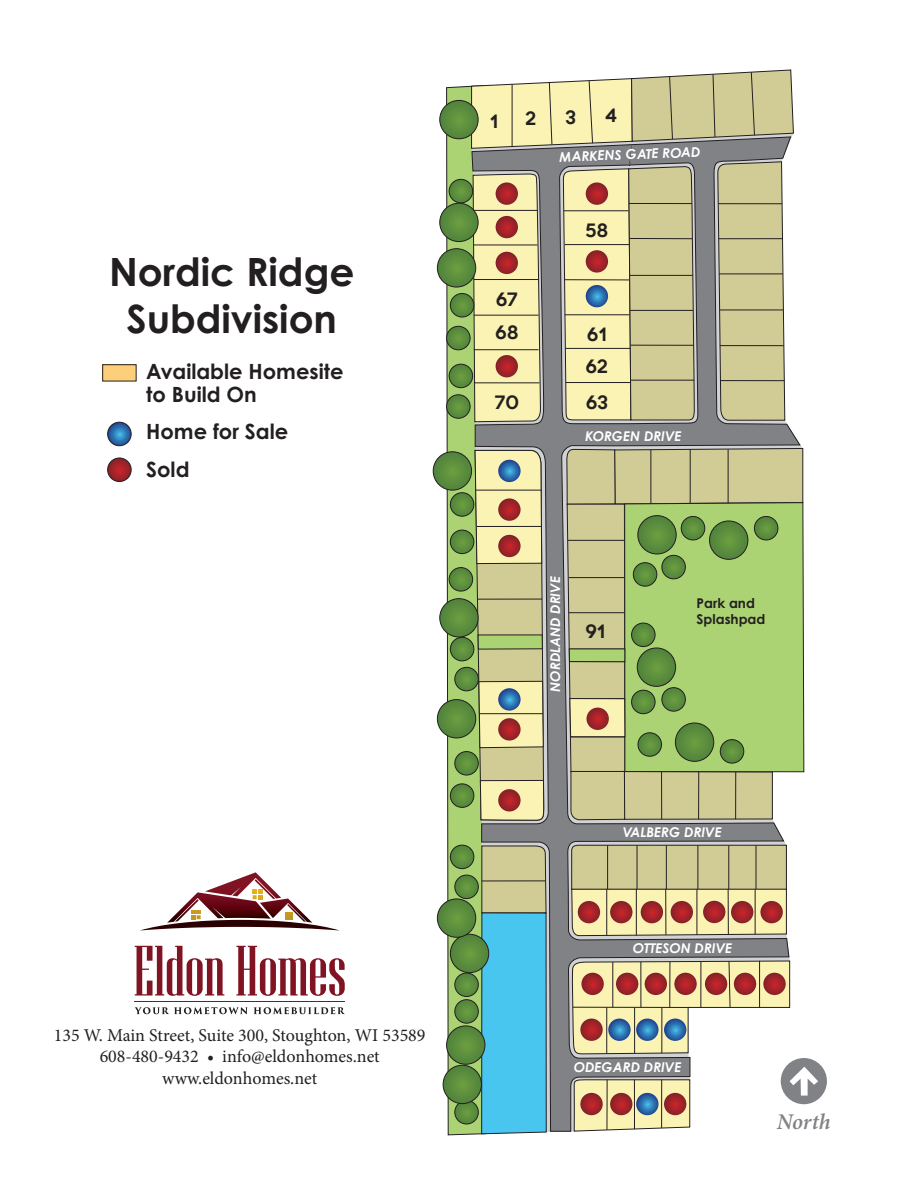
<style>
.page{position:relative;width:918px;height:1188px;background:#fff}
.page>*{position:absolute;margin:0;border:0;box-sizing:border-box;transform-origin:0 0}
.t1{font:700 39px/46.8px "Century Gothic Pro";color:#231f20;text-align:center}
.t2{font:italic 600 22.5px "Minion Pro";letter-spacing:-.005em;color:#808285}
.t3{font:700 21px/22.5px "Century Gothic Pro";color:#231f20}
.t4{font:18.45px "Geometos";color:#231f20}
.t5{font:18px/21.6px "Minion Pro";color:#231f20;text-align:center}
.t6{font:italic 700 13.5px "Century Gothic Pro";color:#fff}
.t7{font:700 13.5px/16.2px "Century Gothic Pro";color:#231f20}
</style>
<div class="page">
<svg style="left:135px;top:1007px;width:113px;height:7px"></svg>
<svg style="left:254px;top:1007px;width:91px;height:7px"></svg>
<hr style="left:134px;top:1001px;width:211px;height:1px;background:#811423">
<svg style="left:140px;top:872px;width:200px;height:59px"></svg>
<svg style="left:135px;top:946px;width:89px;height:50px"></svg>
<svg style="left:236px;top:946px;width:109px;height:50px"></svg>
<svg style="left:446px;top:70px;width:381px;height:1065px;background:#bec7a0"></svg>
<div style="left:569px;top:649px;width:56px;height:13px;background:#abd373"></div>
<div style="left:569px;top:649px;width:56px;height:13px;border:1px solid #231f20"></div>
<div style="left:478px;top:635px;width:64px;height:14px;background:#abd373"></div>
<svg style="left:437px;top:700px;width:39px;height:38px"></svg>
<div style="left:437px;top:699px;width:39px;height:39px;border:1px solid #231f20;border-radius:50%"></div>
<svg style="left:433px;top:452px;width:39px;height:38px"></svg>
<div style="left:433px;top:452px;width:39px;height:38px;border:1px solid #231f20;border-radius:50%"></div>
<svg style="left:437px;top:249px;width:39px;height:38px"></svg>
<div style="left:437px;top:249px;width:39px;height:38px;border:1px solid #231f20;border-radius:50%"></div>
<svg style="left:440px;top:100px;width:38px;height:39px"></svg>
<div style="left:440px;top:100px;width:38px;height:39px;border:1px solid #231f20;border-radius:50%"></div>
<svg style="left:449px;top:179px;width:24px;height:24px"></svg>
<div style="left:449px;top:179px;width:24px;height:24px;border:1px solid #231f20;border-radius:50%"></div>
<svg style="left:455px;top:667px;width:23px;height:24px"></svg>
<div style="left:455px;top:667px;width:24px;height:24px;border:1px solid #231f20;border-radius:50%"></div>
<svg style="left:450px;top:637px;width:24px;height:24px"></svg>
<div style="left:450px;top:637px;width:24px;height:24px;border:1px solid #231f20;border-radius:50%"></div>
<svg style="left:449px;top:568px;width:24px;height:23px"></svg>
<div style="left:449px;top:567px;width:24px;height:24px;border:1px solid #231f20;border-radius:50%"></div>
<svg style="left:450px;top:530px;width:24px;height:24px"></svg>
<div style="left:450px;top:530px;width:24px;height:24px;border:1px solid #231f20;border-radius:50%"></div>
<svg style="left:450px;top:493px;width:24px;height:23px"></svg>
<div style="left:450px;top:493px;width:24px;height:23px;border:1px solid #231f20;border-radius:50%"></div>
<svg style="left:447px;top:395px;width:23px;height:23px"></svg>
<div style="left:446px;top:395px;width:24px;height:23px;border:1px solid #231f20;border-radius:50%"></div>
<svg style="left:449px;top:364px;width:24px;height:24px"></svg>
<div style="left:449px;top:364px;width:24px;height:24px;border:1px solid #231f20;border-radius:50%"></div>
<svg style="left:447px;top:326px;width:23px;height:24px"></svg>
<div style="left:446px;top:326px;width:24px;height:24px;border:1px solid #231f20;border-radius:50%"></div>
<svg style="left:450px;top:293px;width:24px;height:24px"></svg>
<div style="left:450px;top:293px;width:24px;height:24px;border:1px solid #231f20;border-radius:50%"></div>
<svg style="left:440px;top:599px;width:38px;height:38px"></svg>
<div style="left:440px;top:598px;width:38px;height:39px;border:1px solid #231f20;border-radius:50%"></div>
<svg style="left:455px;top:1100px;width:23px;height:24px"></svg>
<div style="left:455px;top:1100px;width:24px;height:24px;border:1px solid #231f20;border-radius:50%"></div>
<svg style="left:455px;top:1000px;width:23px;height:23px"></svg>
<div style="left:455px;top:1000px;width:24px;height:23px;border:1px solid #231f20;border-radius:50%"></div>
<svg style="left:455px;top:973px;width:23px;height:24px"></svg>
<div style="left:455px;top:973px;width:24px;height:24px;border:1px solid #231f20;border-radius:50%"></div>
<svg style="left:455px;top:875px;width:23px;height:24px"></svg>
<div style="left:455px;top:875px;width:24px;height:24px;border:1px solid #231f20;border-radius:50%"></div>
<svg style="left:450px;top:845px;width:24px;height:24px"></svg>
<div style="left:450px;top:845px;width:24px;height:24px;border:1px solid #231f20;border-radius:50%"></div>
<svg style="left:450px;top:784px;width:24px;height:23px"></svg>
<div style="left:450px;top:784px;width:24px;height:24px;border:1px solid #231f20;border-radius:50%"></div>
<svg style="left:455px;top:752px;width:23px;height:23px"></svg>
<div style="left:455px;top:751px;width:24px;height:24px;border:1px solid #231f20;border-radius:50%"></div>
<svg style="left:450px;top:934px;width:39px;height:39px"></svg>
<div style="left:450px;top:934px;width:39px;height:39px;border:1px solid #231f20;border-radius:50%"></div>
<svg style="left:437px;top:899px;width:39px;height:38px"></svg>
<div style="left:437px;top:899px;width:39px;height:38px;border:1px solid #231f20;border-radius:50%"></div>
<svg style="left:447px;top:1026px;width:38px;height:38px"></svg>
<div style="left:446px;top:1026px;width:39px;height:38px;border:1px solid #231f20;border-radius:50%"></div>
<svg style="left:443px;top:1065px;width:38px;height:39px"></svg>
<div style="left:443px;top:1065px;width:39px;height:39px;border:1px solid #231f20;border-radius:50%"></div>
<svg style="left:440px;top:203px;width:38px;height:39px"></svg>
<div style="left:440px;top:203px;width:38px;height:39px;border:1px solid #231f20;border-radius:50%"></div>
<svg style="left:674px;top:973px;width:23px;height:22px"></svg>
<svg style="left:608px;top:1019px;width:23px;height:22px"></svg>
<svg style="left:498px;top:498px;width:23px;height:23px"></svg>
<svg style="left:498px;top:535px;width:23px;height:22px"></svg>
<svg style="left:498px;top:789px;width:23px;height:23px"></svg>
<svg style="left:498px;top:718px;width:23px;height:23px"></svg>
<svg style="left:498px;top:460px;width:23px;height:22px"></svg>
<svg style="left:496px;top:252px;width:22px;height:22px"></svg>
<svg style="left:760px;top:901px;width:23px;height:22px"></svg>
<svg style="left:763px;top:973px;width:23px;height:22px"></svg>
<svg style="left:581px;top:973px;width:23px;height:22px"></svg>
<svg style="left:731px;top:901px;width:22px;height:22px"></svg>
<svg style="left:641px;top:901px;width:22px;height:22px"></svg>
<svg style="left:498px;top:688px;width:23px;height:23px"></svg>
<svg style="left:586px;top:250px;width:22px;height:23px"></svg>
<svg style="left:705px;top:973px;width:22px;height:22px"></svg>
<svg style="left:586px;top:182px;width:22px;height:23px"></svg>
<svg style="left:496px;top:216px;width:22px;height:22px"></svg>
<svg style="left:496px;top:182px;width:22px;height:23px"></svg>
<svg style="left:671px;top:901px;width:22px;height:22px"></svg>
<svg style="left:578px;top:901px;width:22px;height:22px"></svg>
<svg style="left:610px;top:901px;width:22px;height:22px"></svg>
<svg style="left:616px;top:973px;width:22px;height:22px"></svg>
<svg style="left:734px;top:973px;width:22px;height:22px"></svg>
<svg style="left:580px;top:1019px;width:23px;height:22px"></svg>
<div style="left:103px;top:365px;width:33px;height:16px;background:#fdcf7a"></div>
<div style="left:102px;top:364px;width:34px;height:17px;border:1px solid #231f20"></div>
<svg style="left:108px;top:422px;width:23px;height:24px"></svg>
<div style="left:107px;top:422px;width:24px;height:24px;border:1px solid #231f20;border-radius:50%"></div>
<svg style="left:108px;top:458px;width:23px;height:24px"></svg>
<div style="left:107px;top:458px;width:24px;height:24px;border:1px solid #231f20;border-radius:50%"></div>
<svg style="left:586px;top:285px;width:22px;height:22px"></svg>
<svg style="left:664px;top:1093px;width:22px;height:22px"></svg>
<svg style="left:580px;top:1093px;width:23px;height:22px"></svg>
<svg style="left:703px;top:901px;width:22px;height:22px"></svg>
<svg style="left:636px;top:1093px;width:23px;height:22px"></svg>
<svg style="left:664px;top:1019px;width:22px;height:22px"></svg>
<svg style="left:610px;top:1093px;width:22px;height:22px"></svg>
<svg style="left:496px;top:355px;width:22px;height:22px"></svg>
<svg style="left:636px;top:1019px;width:23px;height:22px"></svg>
<svg style="left:645px;top:973px;width:22px;height:22px"></svg>
<svg style="left:586px;top:708px;width:23px;height:22px"></svg>
<h1 class="t1" style="left:109px;top:248px;width:247px">Nordic Ridge<br>Subdivision</h1>
<p class="t3" style="left:146px;top:360px;width:199px">Available Homesite to Build On</p>
<p class="t3" style="left:146px;top:413px;width:143px;line-height:37.5px">Home for Sale<br>Sold</p>
<p class="t5" style="left:54px;top:1024px;width:373px">135 W. Main Street, Suite 300, Stoughton, WI 53589<br>608-480-9432 • info@eldonhomes.net www.eldonhomes.net</p>
<p class="t4" style="left:490px;top:111px;width:10px">1</p>
<p class="t4" style="left:525px;top:108px;width:13px">2</p>
<p class="t4" style="left:565px;top:107px;width:13px">3</p>
<p class="t4" style="left:605px;top:105px;width:14px">4</p>
<p class="t6" style="left:559px;top:148px;width:143px;rotate:-2deg">MARKENS GATE ROAD</p>
<p class="t4" style="left:496px;top:289px;width:23px">67</p>
<p class="t4" style="left:495px;top:322px;width:25px">68</p>
<p class="t4" style="left:586px;top:220px;width:24px">58</p>
<p class="t4" style="left:587px;top:324px;width:22px">61</p>
<p class="t4" style="left:585px;top:356px;width:24px">62</p>
<p class="t4" style="left:494px;top:392px;width:26px">70</p>
<p class="t4" style="left:586px;top:392px;width:24px">63</p>
<p class="t6" style="left:585px;top:427px;width:98px">KORGEN DRIVE</p>
<p class="t6" style="left:547px;top:692px;width:117px;rotate:-90deg">NORDLAND DRIVE</p>
<p class="t4" style="left:585px;top:621px;width:22px">91</p>
<p class="t7" style="left:697px;top:595px;width:70px">Park and<br>Splashpad</p>
<p class="t6" style="left:623px;top:824px;width:101px">VALBERG DRIVE</p>
<p class="t6" style="left:633px;top:940px;width:101px">OTTESON DRIVE</p>
<p class="t6" style="left:574px;top:1058px;width:109px">ODEGARD DRIVE</p>
<p class="t2" style="left:777px;top:1106px;width:55px">North</p>
</div>
